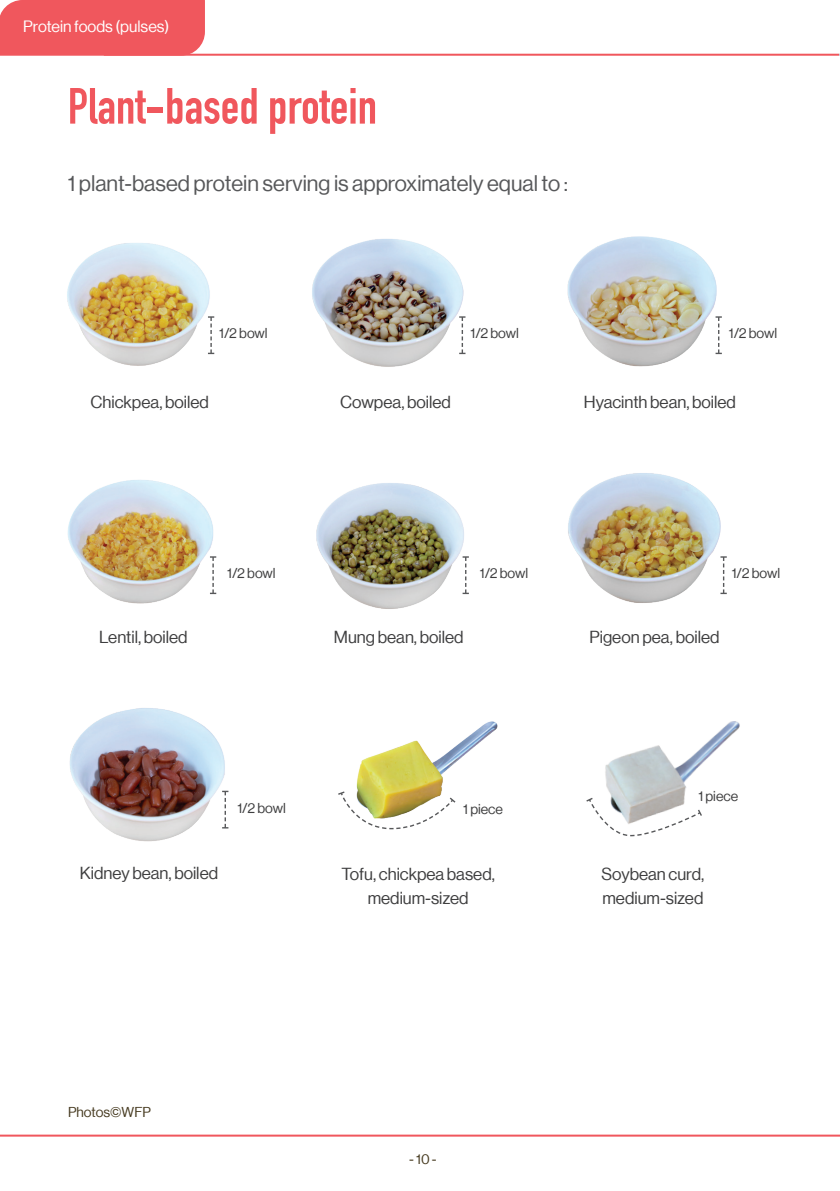
<style>
.page{position:relative;width:840px;height:1191px;background:#fff}
.page>*{position:absolute;margin:0;border:0;box-sizing:border-box;transform-origin:0 0}
.t1{font:700 50px "DIN Condensed";color:#f0575d}
.t2{font:22px "N Haas Grotesk DS Pro 55 Rg";color:#57585a}
.t3{font:17px/24px "N Haas Grotesk DS Pro 55 Rg";color:#3e3e3f;text-align:center}
.t4{font:16px "N Haas Grotesk DS Pro 55 Rg";color:#fff}
.t5{font:14px "N Haas Grotesk DS Pro 55 Rg";color:#3e3e3f}
.t6{font:14px "N Haas Grotesk DS Pro 55 Rg";color:#473b21}
</style>
<div class="page">
<div style="left:0;top:0;width:205px;height:56px;background:#f0575d"></div>
<hr style="left:0;top:1134px;width:839px;height:2px;background:#f0575d">
<hr style="left:104px;top:54px;width:734px;height:2px;background:#f0575d">
<img style="left:67px;top:243px;width:148px;height:123px">
<img style="left:67px;top:480px;width:150px;height:124px">
<img style="left:567px;top:236px;width:155px;height:131px">
<img style="left:568px;top:473px;width:159px;height:130px">
<img style="left:312px;top:239px;width:154px;height:128px">
<img style="left:316px;top:483px;width:153px;height:126px">
<img style="left:69px;top:708px;width:156px;height:134px">
<svg style="left:222px;top:790px;width:6px;height:38px"></svg>
<svg style="left:715px;top:316px;width:6px;height:38px"></svg>
<svg style="left:459px;top:316px;width:6px;height:38px"></svg>
<svg style="left:208px;top:316px;width:6px;height:38px"></svg>
<svg style="left:210px;top:556px;width:6px;height:38px"></svg>
<svg style="left:462px;top:556px;width:6px;height:38px"></svg>
<svg style="left:720px;top:556px;width:6px;height:38px"></svg>
<img style="left:356px;top:721px;width:142px;height:69px">
<svg style="left:338px;top:790px;width:118px;height:40px"></svg>
<img style="left:605px;top:721px;width:135px;height:75px">
<svg style="left:586px;top:796px;width:116px;height:41px"></svg>
<p class="t4" style="left:23px;top:17px;width:148px">Protein foods (pulses)</p>
<h1 class="t1" style="left:68px;top:72px;width:311px">Plant-based protein</h1>
<p class="t2" style="left:68px;top:171px;width:501px">1 plant-based protein serving is approximately equal to :</p>
<p class="t5" style="left:219px;top:325px;width:50px">1/2 bowl</p>
<p class="t5" style="left:470px;top:325px;width:50px">1/2 bowl</p>
<p class="t5" style="left:728px;top:325px;width:50px">1/2 bowl</p>
<p class="t3" style="left:90px;top:390px;width:120px">Chickpea, boiled</p>
<p class="t3" style="left:340px;top:390px;width:112px">Cowpea, boiled</p>
<p class="t3" style="left:583px;top:390px;width:154px">Hyacinth bean, boiled</p>
<p class="t5" style="left:227px;top:565px;width:50px">1/2 bowl</p>
<p class="t5" style="left:479px;top:565px;width:50px">1/2 bowl</p>
<p class="t5" style="left:731px;top:565px;width:50px">1/2 bowl</p>
<p class="t3" style="left:99px;top:625px;width:90px">Lentil, boiled</p>
<p class="t3" style="left:334px;top:625px;width:131px">Mung bean, boiled</p>
<p class="t3" style="left:589px;top:625px;width:131px">Pigeon pea, boiled</p>
<p class="t5" style="left:237px;top:800px;width:50px">1/2 bowl</p>
<p class="t3" style="left:80px;top:860px;width:140px">Kidney bean, boiled</p>
<p class="t5" style="left:463px;top:801px;width:41px">1 piece</p>
<p class="t3" style="left:341px;top:862px;width:155px">Tofu, chickpea based, medium-sized</p>
<p class="t6" style="left:68px;top:1104px;width:84px">Photos️©WFP</p>
<p class="t6" style="left:409px;top:1150px;width:29px">- 10 -</p>
<p class="t5" style="left:698px;top:788px;width:41px">1 piece</p>
<p class="t3" style="left:601px;top:862px;width:104px;text-align:left">Soybean curd, medium-sized</p>
</div>
